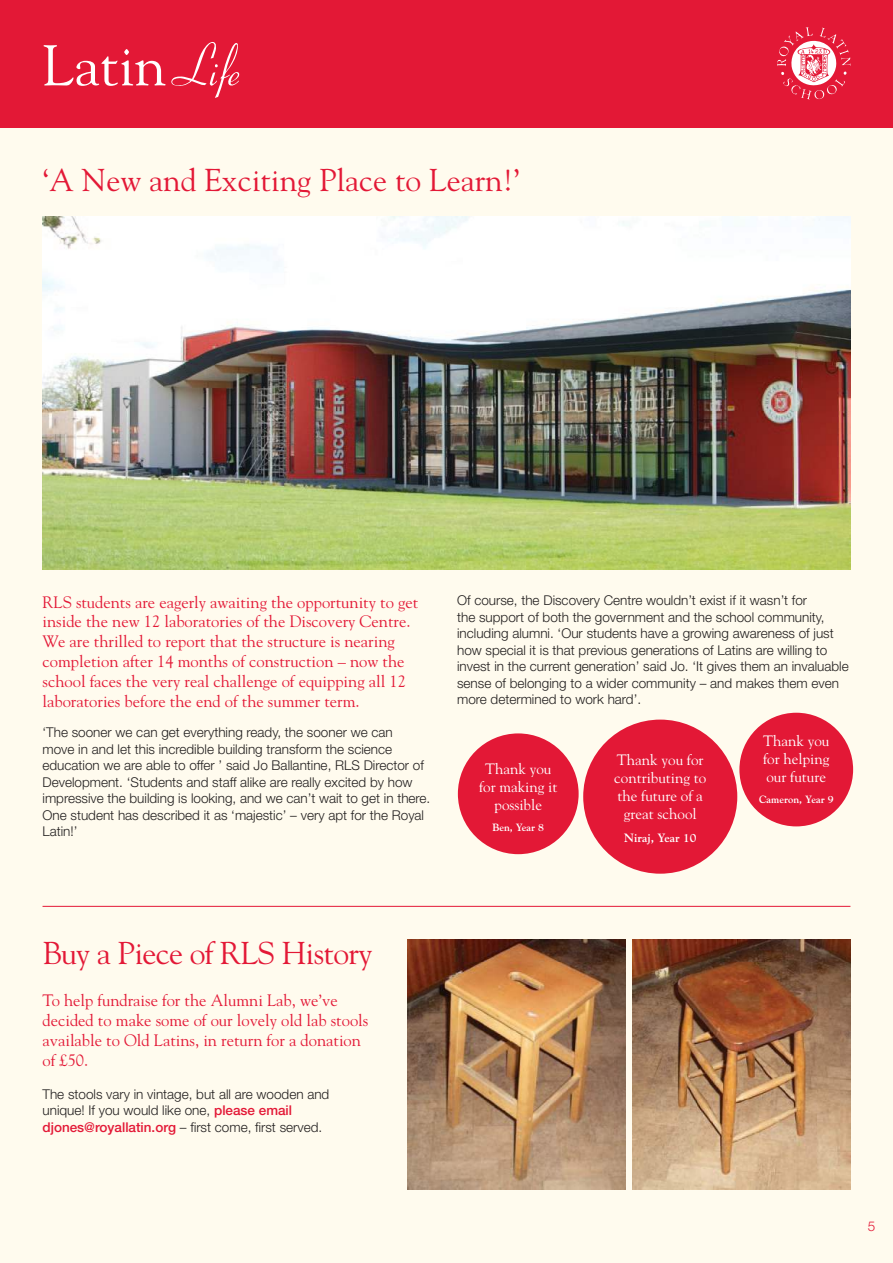
<style>
.page{position:relative;width:893px;height:1263px;background:#fffbee}
.page>*{position:absolute;margin:0;border:0;box-sizing:border-box;transform-origin:0 0}
.t1{font:57px "Goudy";color:#fff}
.t2{font:31.5px "Goudy";color:#e31836}
.t3{font:31.5px "Goudy";letter-spacing:-.02em;color:#e31836}
.t4{font:16.5px/19.8px "Goudy";color:#e31836}
.t5{font:15px/18px "Goudy";color:#fff;text-align:center}
.t6{font:300 13.5px/16.5px "Helvetica Neue";color:#221f1f}
.t7{font:300 13.5px "Helvetica Neue";color:#e31836}
.t8{font:700 12px "Goudy";color:#fff}
.t9{font:700 10.5px "Goudy";color:#fff}
.s1{font-family:"Cornet";font-size:61.5px}
.s2{font-weight:500;color:#e31836}
</style>
<div class="page">
<div style="left:0;top:0;width:893px;height:128px;background:#e31836"></div>
<svg style="left:777px;top:27px;width:73px;height:72px"></svg>
<img style="left:43px;top:217px;width:807px;height:352px">
<img style="left:408px;top:939px;width:217px;height:250px">
<div style="left:458px;top:733px;width:121px;height:121px;background:#e31836;border-radius:50%"></div>
<div style="left:739px;top:713px;width:114px;height:113px;background:#e31836;border-radius:50%"></div>
<div style="left:583px;top:720px;width:154px;height:154px;background:#e31836;border-radius:50%"></div>
<hr style="left:43px;top:906px;width:807px;height:1px;background:#e31836">
<img style="left:633px;top:939px;width:217px;height:250px">
<h1 class="t1" style="left:43px;top:43px;width:207px">Latin <span class="s1">Life</span></h1>
<h2 class="t2" style="left:43px;top:167px;width:479px">‘A New and Exciting Place to Learn!’</h2>
<p class="t4" style="left:43px;top:593px;width:377px">RLS students are eagerly awaiting the opportunity to get inside the new 12 laboratories of the Discovery Centre.<br>We are thrilled to report that the structure is nearing completion after 14 months of construction – now the school faces the very real challenge of equipping all 12 laboratories before the end of the summer term.</p>
<p class="t6" style="left:43px;top:725px;width:389px">‘The sooner we can get everything ready, the sooner we can<br>move in and let this incredible building transform the science education we are able to offer ’ said Jo Ballantine, RLS Director of Development. ‘Students and staff alike are really excited by how impressive the building is looking, and we can’t wait to get in there.<br>One student has described it as ‘majestic’ – very apt for the Royal Latin!’</p>
<p class="t6" style="left:457px;top:593px;width:393px">Of course, the Discovery Centre wouldn’t exist if it wasn’t for<br>the support of both the government and the school community, including alumni. ‘Our students have a growing awareness of just how special it is that previous generations of Latins are willing to invest in the current generation’ said Jo. ‘It gives them an invaluable sense of belonging to a wider community – and makes them even more determined to work hard’.</p>
<p class="t5" style="left:479px;top:761px;width:80px">Thank you for making it possible</p>
<p class="t9" style="left:492px;top:823px;width:53px">Ben, Year 8</p>
<p class="t5" style="left:614px;top:752px;width:94px">Thank you for contributing to the future of a great school</p>
<p class="t8" style="left:624px;top:833px;width:74px">Niraj, Year 10</p>
<p class="t5" style="left:763px;top:733px;width:68px;text-align:justify">Thank you for helping our future</p>
<p class="t9" style="left:759px;top:795px;width:76px">Cameron, Year 9</p>
<h2 class="t3" style="left:43px;top:940px;width:331px">Buy a Piece of RLS History</h2>
<p class="t4" style="left:43px;top:992px;width:327px">To help fundraise for the Alumni Lab, we’ve decided to make some of our lovely old lab stools available to Old Latins, in return for a donation of £50.</p>
<p class="t6" style="left:43px;top:1086px;width:288px">The stools vary in vintage, but all are wooden and unique! If you would like one, <span class="s2">please email djones@royallatin.org</span> – first come, first served.</p>
<p class="t7" style="left:868px;top:1220px;width:9px">5</p>
</div>
